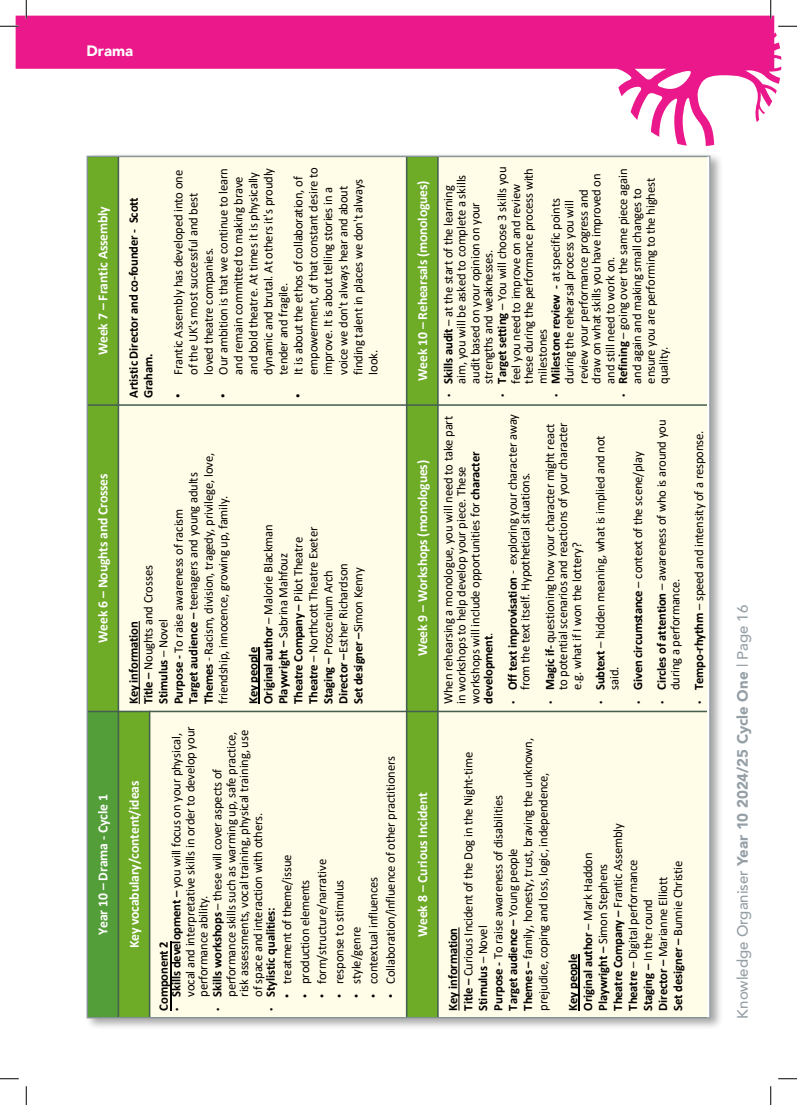
<style>
.page{position:relative;width:797px;height:1105px;background:#fff}
.page>*{position:absolute;margin:0;border:0;box-sizing:border-box;transform-origin:0 0}
.t1{font:500 15px "Avenir";color:#959fa6}
.t2{font:900 15px "Avenir";color:#fff}
.t3{font:700 13.88px "Calibri";letter-spacing:-.015em;color:#fff}
.t4{font:12.88px/15px "Calibri";letter-spacing:-.01em;color:#000}
.t5{font:700 12.88px/14.9px "Calibri";letter-spacing:-.01em;color:#000}
.s1{font-family:"Arial"}
.s2{font-weight:700}
.s3{font-family:"Arial";font-size:9.62px}
.s4{font-family:"Arial";font-size:11.75px}
.s5{font-family:"Arial";font-weight:400;font-size:9.62px}
.s6{font-weight:900}
</style>
<div class="page">
<svg style="left:16px;top:16px;width:765px;height:130px"></svg>
<div style="left:85px;top:152px;width:638px;height:878px;background:#231f20;opacity:.4"></div>
<div style="left:87px;top:711px;width:31px;height:307px;background:#549e39"></div>
<div style="left:87px;top:405px;width:31px;height:306px;background:#6eab27"></div>
<div style="left:87px;top:156px;width:31px;height:249px;background:#6eab27"></div>
<div style="left:118px;top:711px;width:32px;height:307px;background:#6eab27"></div>
<div style="left:118px;top:405px;width:288px;height:306px;background:#fffce7"></div>
<div style="left:118px;top:156px;width:288px;height:249px;background:#fffce7"></div>
<div style="left:150px;top:711px;width:256px;height:307px;background:#fffce7"></div>
<div style="left:406px;top:711px;width:32px;height:307px;background:#6eab27"></div>
<div style="left:406px;top:405px;width:32px;height:306px;background:#6eab27"></div>
<div style="left:406px;top:156px;width:32px;height:249px;background:#6eab27"></div>
<div style="left:438px;top:711px;width:268px;height:307px;background:#fffce7"></div>
<div style="left:438px;top:405px;width:268px;height:306px;background:#fffce7"></div>
<div style="left:438px;top:156px;width:268px;height:249px;background:#fffce7"></div>
<hr style="left:87px;top:711px;width:619px;height:1px;background:#455f51">
<hr style="left:87px;top:404px;width:619px;height:2px;background:#455f51">
<hr style="left:118px;top:156px;width:1px;height:862px;background:#455f51">
<hr style="left:149px;top:711px;width:1px;height:307px;background:#455f51">
<hr style="left:406px;top:156px;width:1px;height:862px;background:#455f51">
<hr style="left:437px;top:156px;width:1px;height:862px;background:#455f51">
<svg style="left:139px;top:621px;width:1px;height:83px"></svg>
<hr style="left:259px;top:647px;width:1px;height:57px;background:#000">
<hr style="left:170px;top:941px;width:1px;height:69px;background:#000">
<svg style="left:458px;top:927px;width:1px;height:83px"></svg>
<hr style="left:578px;top:954px;width:1px;height:56px;background:#000">
<svg style="left:0;top:25px;width:19px;height:2px"></svg>
<svg style="left:778px;top:25px;width:19px;height:2px"></svg>
<svg style="left:0;top:1078px;width:19px;height:1px"></svg>
<svg style="left:778px;top:1078px;width:19px;height:1px"></svg>
<svg style="left:25px;top:0;width:2px;height:19px"></svg>
<svg style="left:25px;top:1086px;width:2px;height:19px"></svg>
<svg style="left:770px;top:0;width:1px;height:19px"></svg>
<svg style="left:770px;top:1086px;width:1px;height:19px"></svg>
<p class="t2" style="left:86px;top:38px;width:48px">Drama</p>
<p class="t3" style="left:93px;top:355px;width:150px;rotate:-90deg">Week 7 – Frantic Assembly</p>
<p class="t5" style="left:126px;top:398px;width:202px;rotate:-90deg">Artistic Director and co-founder - Scott<br>Graham.</p>
<p class="t4" style="left:170px;top:375px;width:206px;text-indent:-23px;rotate:-90deg"><span class="s1">•</span> Frantic Assembly has developed into one of the UK's most successful and best loved theatre companies.</p>
<p class="t4" style="left:215px;top:375px;width:208px;text-indent:-23px;rotate:-90deg"><span class="s1">•</span> Our ambition is that we continue to learn and remain committed to making brave and bold theatre. At times it is physically dynamic and brutal. At others it's proudly tender and fragile.</p>
<p class="t4" style="left:290px;top:375px;width:209px;text-indent:-23px;rotate:-90deg"><span class="s1">•</span> It is about the ethos of collaboration, of empowerment, of that constant desire to improve. It is about telling stories in a voice we don't always hear and about finding talent in places we don't always look.</p>
<p class="t3" style="left:93px;top:643px;width:171px;rotate:-90deg">Week 6 – Noughts and Crosses</p>
<p class="t3" style="left:93px;top:935px;width:142px;rotate:-90deg">Year 10 – Drama - Cycle 1</p>
<p class="t4" style="left:126px;top:704px;width:252px;rotate:-90deg"><span class="s2">Key information<br>Title –</span> Noughts and Crosses<br><span class="s2">Stimulus</span> – Novel<br><span class="s2">Purpose -</span> To raise awareness of racism<br><span class="s2">Target audience –</span> teenagers and young adults <span class="s2">Themes</span> - Racism, division, tragedy, privilege, love, friendship, innocence, growing up, family.</p>
<p class="t4" style="left:245px;top:704px;width:181px;rotate:-90deg"><span class="s2">Key people<br>Original author</span> – Malorie Blackman<br><span class="s2">Playwright –</span> Sabrina Mahfouz<br><span class="s2">Theatre Company –</span> Pilot Theatre<br><span class="s2">Theatre</span> – Northcott Theatre Exeter<br><span class="s2">Staging –</span> Proscenium Arch<br><span class="s2">Director –</span>Esther Richardson<br><span class="s2">Set designer –</span>Simon Kenny</p>
<p class="t3" style="left:124px;top:948px;width:169px;rotate:-90deg">Key vocabulary/content/ideas</p>
<p class="t4" style="left:169px;top:997px;width:271px;line-height:13.5px;text-indent:-14px;rotate:-90deg"><span class="s3">•</span> <span class="s2">Skills development –</span> you will focus on your physical, vocal and interpretative skills in order to develop your performance ability.</p>
<p class="t4" style="left:210px;top:997px;width:268px;line-height:13.5px;text-indent:-14px;rotate:-90deg"><span class="s3">•</span> <span class="s2">Skills workshops</span> – these will cover aspects of performance skills such as warming up, safe practice, risk assessments, vocal training, physical training, use of space and interaction with others.</p>
<p class="t4" style="left:383px;top:998px;width:243px;rotate:-90deg"><span class="s4">•</span> Collaboration/influence of other practitioners</p>
<p class="t4" style="left:279px;top:998px;width:145px;rotate:-90deg"><span class="s4">•</span> treatment of theme/issue</p>
<p class="t4" style="left:314px;top:998px;width:140px;rotate:-90deg"><span class="s4">•</span> form/structure/narrative</p>
<p class="t4" style="left:365px;top:998px;width:122px;rotate:-90deg"><span class="s4">•</span> contextual influences</p>
<p class="t4" style="left:297px;top:998px;width:120px;rotate:-90deg"><span class="s4">•</span> production elements</p>
<p class="t4" style="left:331px;top:998px;width:119px;rotate:-90deg"><span class="s4">•</span> response to stimulus</p>
<p class="t5" style="left:263px;top:1010px;width:104px;rotate:-90deg"><span class="s5">•</span> Stylistic qualities:</p>
<p class="t4" style="left:348px;top:998px;width:72px;rotate:-90deg"><span class="s4">•</span> style/genre</p>
<p class="t5" style="left:156px;top:1010px;width:71px;rotate:-90deg">Component 2</p>
<p class="t3" style="left:413px;top:381px;width:202px;rotate:-90deg">Week 10 – Rehearsals (monologues)</p>
<p class="t3" style="left:413px;top:656px;width:198px;rotate:-90deg">Week 9 – Workshops (monologues)</p>
<p class="t4" style="left:495px;top:384px;width:219px;line-height:13.5px;text-indent:-14px;rotate:-90deg"><span class="s3">•</span> <span class="s2">Target setting</span> – You will choose 3 skills you feel you need to improve on and review these during the performance process with milestones</p>
<p class="t4" style="left:589px;top:384px;width:212px;line-height:13.9px;rotate:-90deg">draw on what skills you have improved on and still need to work on.</p>
<p class="t4" style="left:616px;top:384px;width:216px;line-height:13.5px;text-indent:-14px;rotate:-90deg"><span class="s3">•</span> <span class="s2">Refining</span> – going over the same piece again and again and making small changes to ensure you are performing to the highest quality.</p>
<p class="t4" style="left:441px;top:384px;width:210px;line-height:12.9px;text-indent:-14px;rotate:-90deg"><span class="s3">•</span> <span class="s2">Skills audit</span> – at the start of the learning aim, you will be asked to complete a skills</p>
<p class="t4" style="left:548px;top:384px;width:196px;line-height:14px;text-indent:-14px;rotate:-90deg"><span class="s3">•</span> <span class="s2">Milestone review -</span> at specific points during the rehearsal process you will review your performance progress and</p>
<p class="t4" style="left:468px;top:384px;width:183px;line-height:12.9px;rotate:-90deg">audit based on your opinion on your strengths and weaknesses.</p>
<p class="t4" style="left:441px;top:704px;width:289px;line-height:12.9px;rotate:-90deg">When rehearsing a monologue, you will need to take part in workshops to help develop your piece. These</p>
<p class="t4" style="left:468px;top:704px;width:253px;line-height:12.9px;rotate:-90deg">workshops will include opportunities for <span class="s2">character development</span>.</p>
<p class="t4" style="left:506px;top:690px;width:278px;line-height:12.9px;text-indent:-14px;rotate:-90deg"><span class="s3">•</span> <span class="s2">Off text improvisation</span> - exploring your character away from the text itself. Hypothetical situations.</p>
<p class="t4" style="left:543px;top:704px;width:283px;line-height:12.9px;text-align:right;rotate:-90deg"><span class="s3">•</span> <span class="s2">Magic if-</span> questioning how your character might react to potential scenarios and reactions of your character</p>
<p class="t4" style="left:569px;top:690px;width:149px;rotate:-90deg">e.g. what if I won the lottery?</p>
<p class="t4" style="left:593px;top:690px;width:256px;line-height:13.9px;text-indent:-14px;rotate:-90deg"><span class="s3">•</span> <span class="s2">Subtext</span> – hidden meaning, what is implied and not said.</p>
<p class="t4" style="left:630px;top:704px;width:254px;rotate:-90deg"><span class="s3">•</span> <span class="s2">Given circumstance</span> – context of the scene/play</p>
<p class="t4" style="left:654px;top:690px;width:272px;line-height:13.9px;text-indent:-14px;rotate:-90deg"><span class="s3">•</span> <span class="s2">Circles of attention</span> – awareness of who is around you during a performance.</p>
<p class="t4" style="left:691px;top:704px;width:275px;rotate:-90deg"><span class="s3">•</span> <span class="s2">Tempo-rhythm</span> – speed and intensity of a response.</p>
<p class="t3" style="left:413px;top:937px;width:146px;rotate:-90deg">Week 8 – Curious Incident</p>
<p class="t4" style="left:445px;top:1010px;width:274px;rotate:-90deg"><span class="s2">Key information<br>Title –</span> Curious Incident of the Dog in the Night-time <span class="s2">Stimulus</span> – Novel<br><span class="s2">Purpose -</span> To raise awareness of disabilities<br><span class="s2">Target audience –</span> Young people<br><span class="s2">Themes –</span> family, honesty, trust, braving the unknown, prejudice, coping and loss, logic, independence,</p>
<p class="t4" style="left:565px;top:1010px;width:189px;rotate:-90deg"><span class="s2">Key people<br>Original author</span> – Mark Haddon<br><span class="s2">Playwright –</span> Simon Stephens<br><span class="s2">Theatre Company –</span> Frantic Assembly<br><span class="s2">Theatre</span> – Digital performance<br><span class="s2">Staging –</span> In the round<br><span class="s2">Director –</span> Marianne Elliott<br><span class="s2">Set designer –</span> Bunnie Christie</p>
<p class="t1" style="left:729px;top:1018px;width:415px;rotate:-90deg">Knowledge Organiser <span class="s6">Year 10 2024/25 Cycle One</span> | Page 16</p>
</div>
